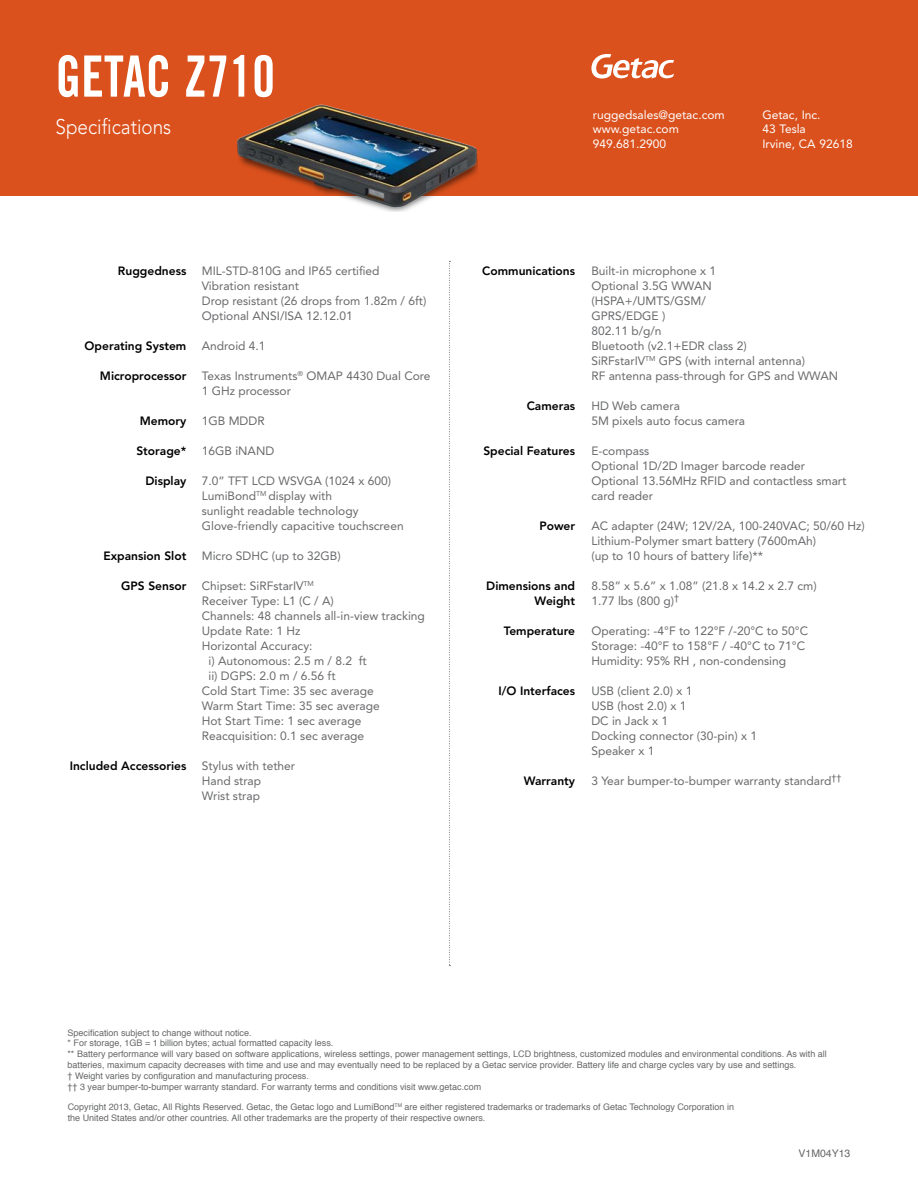
<style>
.page{position:relative;width:918px;height:1188px;background:#fff}
.page>*{position:absolute;margin:0;border:0;box-sizing:border-box;transform-origin:0 0}
.t1{font:57px "Trade Gothic Bold Cond Twenty";color:#fff;scale:.9 1}
.t2{font:300 21px "Avenir";color:#fff;scale:.9 1}
.t3{font:12px/15px "Avenir";color:#67686a}
.t4{font:800 12px/15px "Avenir";color:#000;text-align:right}
.t5{font:12px/14.4px "Avenir";color:#fff}
.t6{font:10.5px "Helvetica";color:#67686a}
.t7{font:9px/10.8px "Helvetica";color:#67686a}
</style>
<div class="page">
<div style="left:0;top:0;width:918px;height:195px;background:#da511d"></div>
<svg style="left:591px;top:54px;width:83px;height:25px"></svg>
<svg style="left:449px;top:261px;width:1px;height:705px"></svg>
<img style="left:238px;top:105px;width:239px;height:107px">
<h1 class="t1" style="left:56px;top:42px;width:245px">GETAC Z710</h1>
<h2 class="t2" style="left:56px;top:115px;width:130px">Specifications</h2>
<p class="t4" style="left:118px;top:263px;width:70px">Ruggedness</p>
<p class="t4" style="left:85px;top:338px;width:103px">Operating System</p>
<p class="t4" style="left:100px;top:368px;width:88px">Microprocessor</p>
<p class="t4" style="left:140px;top:413px;width:48px">Memory</p>
<p class="t4" style="left:136px;top:443px;width:51px">Storage*</p>
<p class="t4" style="left:145px;top:473px;width:42px">Display</p>
<p class="t4" style="left:104px;top:548px;width:84px">Expansion Slot</p>
<p class="t4" style="left:121px;top:578px;width:67px">GPS Sensor</p>
<p class="t4" style="left:70px;top:758px;width:118px">Included Accessories</p>
<p class="t3" style="left:202px;top:264px;width:226px">MIL-STD-810G and IP65 certified<br>Vibration resistant<br>Drop resistant (26 drops from 1.82m / 6ft)<br>Optional ANSI/ISA 12.12.01</p>
<p class="t3" style="left:202px;top:339px;width:65px">Android 4.1</p>
<p class="t3" style="left:202px;top:369px;width:230px">Texas Instruments<sup>®</sup> OMAP 4430 Dual Core<br>1 GHz processor</p>
<p class="t3" style="left:202px;top:414px;width:64px">1GB MDDR</p>
<p class="t3" style="left:202px;top:444px;width:74px">16GB iNAND</p>
<p class="t3" style="left:202px;top:474px;width:203px">7.0” TFT LCD WSVGA (1024 x 600)<br>LumiBond<sup>TM</sup> display with<br>sunlight readable technology<br>Glove-friendly capacitive touchscreen</p>
<p class="t3" style="left:202px;top:549px;width:140px">Micro SDHC (up to 32GB)</p>
<p class="t3" style="left:202px;top:579px;width:114px">Chipset: SiRFstarIV<sup>TM</sup></p>
<p class="t3" style="left:202px;top:594px;width:134px">Receiver Type: L1 (C / A)</p>
<p class="t3" style="left:202px;top:609px;width:225px">Channels: 48 channels all-in-view tracking</p>
<p class="t3" style="left:202px;top:624px;width:100px">Update Rate: 1 Hz</p>
<p class="t3" style="left:202px;top:639px;width:112px">Horizontal Accuracy:</p>
<p class="t3" style="left:208px;top:654px;width:160px">i) Autonomous: 2.5 m / 8.2 ft</p>
<p class="t3" style="left:208px;top:669px;width:129px">ii) DGPS: 2.0 m / 6.56 ft</p>
<p class="t3" style="left:202px;top:684px;width:174px">Cold Start Time: 35 sec average</p>
<p class="t3" style="left:202px;top:699px;width:180px">Warm Start Time: 35 sec average</p>
<p class="t3" style="left:202px;top:714px;width:161px">Hot Start Time: 1 sec average</p>
<p class="t3" style="left:202px;top:729px;width:164px">Reacquisition: 0.1 sec average</p>
<p class="t3" style="left:202px;top:759px;width:95px">Stylus with tether<br>Hand strap<br>Wrist strap</p>
<p class="t5" style="left:593px;top:107px;width:133px">ruggedsales@getac.com www.getac.com<br>949.681.2900</p>
<p class="t5" style="left:762px;top:107px;width:92px">Getac, Inc.<br>43 Tesla<br>Irvine, CA 92618</p>
<p class="t4" style="left:482px;top:263px;width:94px">Communications</p>
<p class="t4" style="left:527px;top:398px;width:50px">Cameras</p>
<p class="t4" style="left:483px;top:443px;width:93px">Special Features</p>
<p class="t4" style="left:539px;top:518px;width:37px">Power</p>
<p class="t4" style="left:486px;top:578px;width:90px">Dimensions and<br>Weight</p>
<p class="t4" style="left:504px;top:623px;width:73px">Temperature</p>
<p class="t4" style="left:498px;top:683px;width:78px">I/O Interfaces</p>
<p class="t4" style="left:524px;top:773px;width:53px">Warranty</p>
<p class="t3" style="left:591px;top:264px;width:248px">Built-in microphone x 1<br>Optional 3.5G WWAN<br>(HSPA+/UMTS/GSM/<br>GPRS/EDGE )<br>802.11 b/g/n<br>Bluetooth (v2.1+EDR class 2)<br>SiRFstarIV<sup>TM</sup> GPS (with internal antenna)<br>RF antenna pass-through for GPS and WWAN</p>
<p class="t3" style="left:591px;top:399px;width:155px">HD Web camera<br>5M pixels auto focus camera</p>
<p class="t3" style="left:591px;top:444px;width:257px">E-compass<br>Optional 1D/2D Imager barcode reader<br>Optional 13.56MHz RFID and contactless smart card reader</p>
<p class="t3" style="left:591px;top:519px;width:275px">AC adapter (24W; 12V/2A, 100-240VAC; 50/60 Hz)<br>Lithium-Polymer smart battery (7600mAh)<br>(up to 10 hours of battery life)**</p>
<p class="t3" style="left:591px;top:579px;width:227px">8.58” x 5.6” x 1.08” (21.8 x 14.2 x 2.7 cm)<br>1.77 lbs (800 g)<sup>†</sup></p>
<p class="t3" style="left:591px;top:624px;width:218px">Operating: -4°F to 122°F /-20°C to 50°C<br>Storage: -40°F to 158°F / -40°C to 71°C<br>Humidity: 95% RH , non-condensing</p>
<p class="t3" style="left:591px;top:684px;width:167px">USB (client 2.0) x 1<br>USB (host 2.0) x 1<br>DC in Jack x 1<br>Docking connector (30-pin) x 1<br>Speaker x 1</p>
<p class="t3" style="left:591px;top:774px;width:252px">3 Year bumper-to-bumper warranty standard<sup>††</sup></p>
<p class="t7" style="left:67px;top:1027px;width:761px">Specification subject to change without notice.<br>* For storage, 1GB = 1 billion bytes; actual formatted capacity less.<br>** Battery performance will vary based on software applications, wireless settings, power management settings, LCD brightness, customized modules and environmental conditions. As with all batteries, maximum capacity decreases with time and use and may eventually need to be replaced by a Getac service provider. Battery life and charge cycles vary by use and settings.<br>† Weight varies by configuration and manufacturing process.<br>†† 3 year bumper-to-bumper warranty standard. For warranty terms and conditions visit www.getac.com</p>
<p class="t7" style="left:68px;top:1102px;width:668px">Copyright 2013, Getac, All Rights Reserved. Getac, the Getac logo and LumiBond<sup>TM</sup> are either registered trademarks or trademarks of Getac Technology Corporation in the United States and/or other countries. All other trademarks are the property of their respective owners.</p>
<p class="t6" style="left:799px;top:1146px;width:53px">V1M04Y13</p>
</div>
